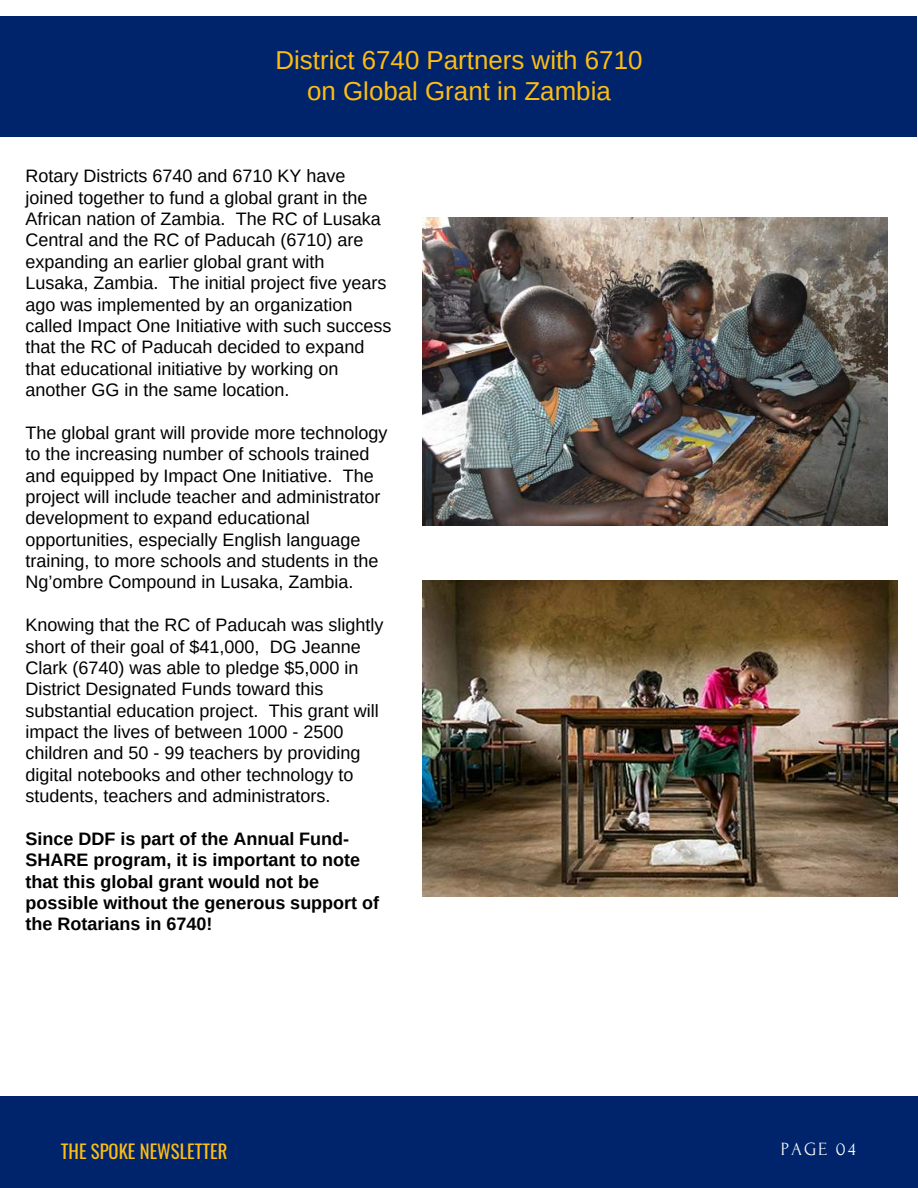
<style>
.page{position:relative;width:918px;height:1188px;background:#fff}
.page>*{position:absolute;margin:0;border:0;box-sizing:border-box;transform-origin:0 0}
.t1{font:25.95px/30.3px "Arimo";color:#febd11;text-align:center}
.t2{font:18.75px "Oswald";color:#febd11}
.t3{font:18.6px "Forum";letter-spacing:.1em;color:#fafafa}
.t4{font:18px/21.3px "Arimo";color:#000}
.t5{font:700 18px/21.3px "Arimo";color:#000}
</style>
<div class="page">
<div style="left:0;top:1096px;width:918px;height:92px;background:#00246c"></div>
<div style="left:0;top:16px;width:917px;height:120px;background:#00246c"></div>
<img style="left:423px;top:217px;width:464px;height:309px">
<img style="left:423px;top:580px;width:474px;height:316px">
<h1 class="t1" style="left:276px;top:45px;width:368px">District 6740 Partners with 6710 on Global Grant in Zambia</h1>
<p class="t4" style="left:26px;top:165px;width:367px">Rotary Districts 6740 and 6710 KY have joined together to fund a global grant in the African nation of Zambia. The RC of Lusaka Central and the RC of Paducah (6710) are expanding an earlier global grant with Lusaka, Zambia. The initial project five years ago was implemented by an organization called Impact One Initiative with such success that the RC of Paducah decided to expand that educational initiative by working on another GG in the same location.</p>
<p class="t4" style="left:26px;top:422px;width:363px">The global grant will provide more technology to the increasing number of schools trained and equipped by Impact One Initiative. The project will include teacher and administrator development to expand educational opportunities, especially English language training, to more schools and students in the Ng’ombre Compound in Lusaka, Zambia.</p>
<p class="t4" style="left:26px;top:614px;width:359px">Knowing that the RC of Paducah was slightly short of their goal of $41,000, DG Jeanne Clark (6740) was able to pledge $5,000 in District Designated Funds toward this substantial education project. This grant will impact the lives of between 1000 - 2500 children and 50 - 99 teachers by providing digital notebooks and other technology to students, teachers and administrators.</p>
<p class="t5" style="left:26px;top:828px;width:355px">Since DDF is part of the Annual Fund-SHARE program, it is important to note that this global grant would not be possible without the generous support of the Rotarians in 6740!</p>
<p class="t2" style="left:61px;top:1137px;width:168px">THE SPOKE NEWSLETTER</p>
<p class="t3" style="left:781px;top:1139px;width:76px">PAGE 04</p>
</div>
